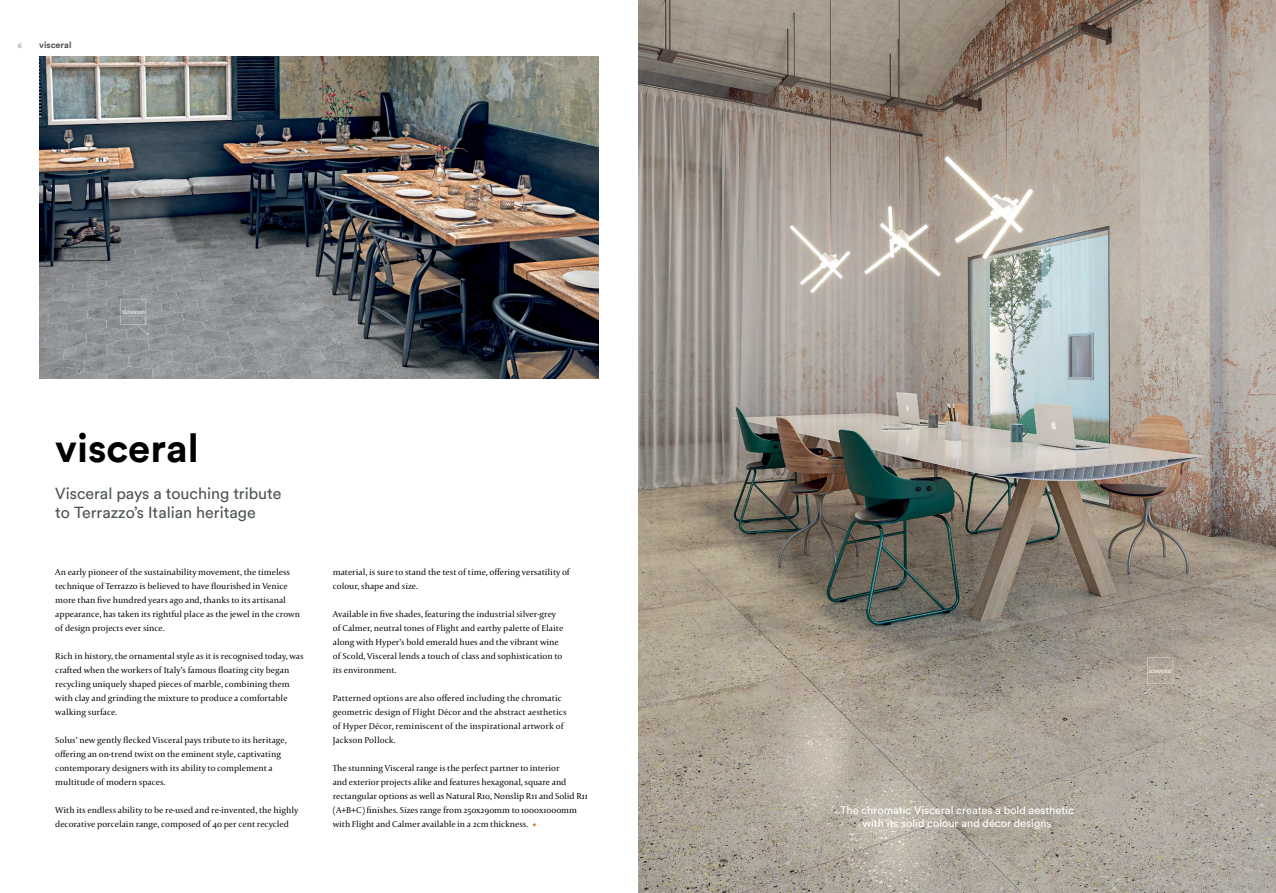
<style>
.page{position:relative;width:1276px;height:893px;background:#fff}
.page>*{position:absolute;margin:0;border:0;box-sizing:border-box;transform-origin:0 0}
.t1{font:700 40px "Circular";color:#000}
.t2{font:16px/19px "Circular";color:#4d5356}
.t3{font:11px/13px "Circular";color:#fff;text-align:center}
.t4{font:9px/14px "Capitolium 2";color:#000}
.t5{font:700 9px "Circular";color:#4d5356}
.t6{font:7px "Circular";color:#959597}
.t7{font:5px "Circular";color:#fff}
</style>
<div class="page">
<img style="left:638px;top:0;width:638px;height:893px">
<img style="left:40px;top:57px;width:558px;height:322px">
<svg style="left:532px;top:823px;width:4px;height:4px"></svg>
<svg style="left:1144px;top:658px;width:29px;height:36px"></svg>
<svg style="left:120px;top:299px;width:28px;height:36px"></svg>
<p class="t6" style="left:18px;top:41px;width:6px">6</p>
<p class="t5" style="left:39px;top:39px;width:34px">visceral</p>
<p class="t7" style="left:122px;top:309px;width:25px">3DNW001</p>
<h1 class="t1" style="left:55px;top:421px;width:145px">visceral</h1>
<h2 class="t2" style="left:55px;top:483px;width:228px">Visceral pays a touching tribute to Terrazzo’s Italian heritage</h2>
<p class="t4" style="left:55px;top:565px;width:246px">An early pioneer of the sustainability movement, the timeless technique of Terrazzo is believed to have flourished in Venice more than five hundred years ago and, thanks to its artisanal appearance, has taken its rightful place as the jewel in the crown of design projects ever since.</p>
<p class="t4" style="left:55px;top:649px;width:250px">Rich in history, the ornamental style as it is recognised today, was crafted when the workers of Italy’s famous floating city began recycling uniquely shaped pieces of marble, combining them with clay and grinding the mixture to produce a comfortable walking surface.</p>
<p class="t4" style="left:55px;top:733px;width:233px">Solus’ new gently flecked Visceral pays tribute to its heritage, offering an on-trend twist on the eminent style, captivating contemporary designers with its ability to complement a multitude of modern spaces.</p>
<p class="t4" style="left:55px;top:803px;width:244px">With its endless ability to be re-used and re-invented, the highly decorative porcelain range, composed of 40 per cent recycled</p>
<p class="t4" style="left:333px;top:565px;width:238px">material, is sure to stand the test of time, offering versatility of colour, shape and size.</p>
<p class="t4" style="left:333px;top:607px;width:232px">Available in five shades, featuring the industrial silver-grey of Calmer, neutral tones of Flight and earthy palette of Elaite along with Hyper’s bold emerald hues and the vibrant wine of Scold, Visceral lends a touch of class and sophistication to its environment.</p>
<p class="t4" style="left:333px;top:691px;width:235px">Patterned options are also offered including the chromatic geometric design of Flight Décor and the abstract aesthetics of Hyper Décor, reminiscent of the inspirational artwork of Jackson Pollock.</p>
<p class="t4" style="left:333px;top:761px;width:256px">The stunning Visceral range is the perfect partner to interior<br>and exterior projects alike and features hexagonal, square and rectangular options as well as Natural R10, Nonslip R11 and Solid R11 (A+B+C) finishes. Sizes range from 250x290mm to 1000x1000mm with Flight and Calmer available in a 2cm thickness.</p>
<p class="t3" style="left:840px;top:803px;width:235px">The chromatic Visceral creates a bold aesthetic with its solid colour and décor designs</p>
<p class="t7" style="left:1148px;top:668px;width:25px">3DNW002</p>
</div>
